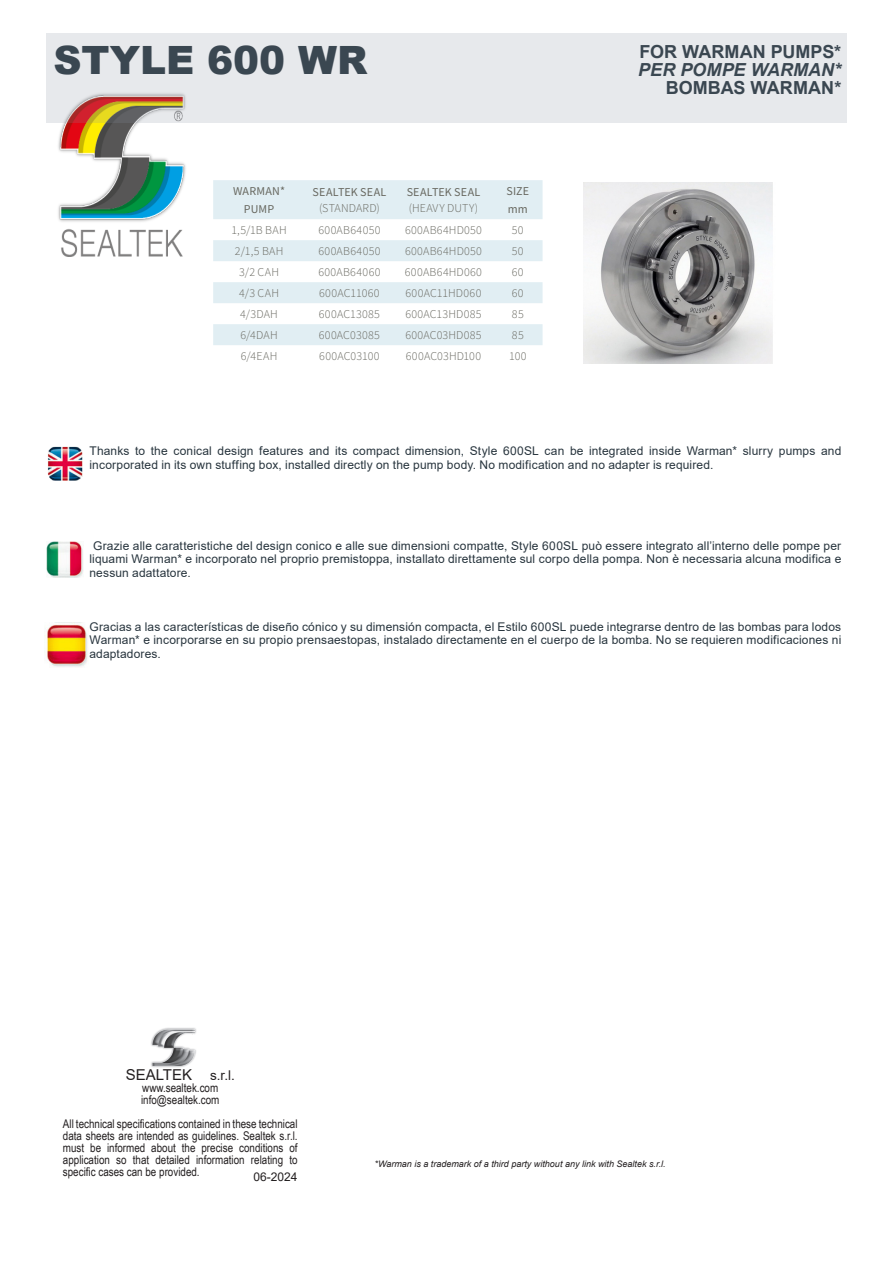
<style>
.page{position:relative;width:893px;height:1263px;background:#fff}
.page>*{position:absolute;margin:0;border:0;box-sizing:border-box;transform-origin:0 0}
.t1{font:900 39px "Arial";color:#28353e}
.t2{font:700 18px "Arial";letter-spacing:.005em;color:#28353e}
.t3{font:italic 700 18px "Arial";color:#28353e}
.t4{font:15px "Arial";color:#231f20}
.TITOLETTI{font:12px/13.5px "Arial";letter-spacing:.01em;color:#28353e;text-align:justify}
.t5{font:12px/12px "Arial Narrow";color:#231f20;text-align:justify}
._8_Content_gray_Source_Sans_Pro{font:300 12px "Source Sans Pro";letter-spacing:.02em;color:#686860}
._8_Content_gray_Source_Sans_Pro-2{font:12px/18px "Source Sans Pro";letter-spacing:.015em;color:#686860;text-align:center}
.t6{font:12px "Arial";color:#231f20}
.t7{font:italic 9px "Arial";color:#231f20}
.s1{font-size:13.5px}
</style>
<div class="page">
<img style="left:583px;top:183px;width:190px;height:181px">
<svg style="left:213px;top:180px;width:330px;height:165px;fill:#e1eef3"></svg>
<img style="left:151px;top:1028px;width:45px;height:39px">
<img style="left:47px;top:541px;width:36px;height:37px">
<img style="left:47px;top:446px;width:36px;height:35px">
<img style="left:58px;top:123px;width:128px;height:134px">
<img style="left:44px;top:622px;width:44px;height:45px">
<div style="left:47px;top:33px;width:800px;height:90px;background:#e7e9ec"></div>
<p class="t1" style="left:53px;top:32px;width:316px">STYLE 600 WR</p>
<p class="t2" style="left:639px;top:39px;width:203px">FOR WARMAN PUMPS*</p>
<p class="t3" style="left:638px;top:58px;width:205px">PER POMPE WARMAN*</p>
<p class="t2" style="left:666px;top:75px;width:177px">BOMBAS WARMAN*</p>
<p class="_8_Content_gray_Source_Sans_Pro-2" style="left:233px;top:182px;width:53px">WARMAN*<br>PUMP</p>
<p class="_8_Content_gray_Source_Sans_Pro-2" style="left:313px;top:183px;width:75px">SEALTEK SEAL</p>
<p class="_8_Content_gray_Source_Sans_Pro" style="left:319px;top:201px;width:62px">(STANDARD)</p>
<p class="_8_Content_gray_Source_Sans_Pro-2" style="left:407px;top:183px;width:75px">SEALTEK SEAL</p>
<p class="_8_Content_gray_Source_Sans_Pro" style="left:409px;top:201px;width:71px">(HEAVY DUTY)</p>
<p class="_8_Content_gray_Source_Sans_Pro-2" style="left:506px;top:182px;width:24px;text-align:left">SIZE mm</p>
<p class="_8_Content_gray_Source_Sans_Pro" style="left:231px;top:223px;width:57px">1,5/1B BAH</p>
<p class="_8_Content_gray_Source_Sans_Pro" style="left:318px;top:223px;width:63px">600AB64050</p>
<p class="_8_Content_gray_Source_Sans_Pro" style="left:405px;top:223px;width:78px">600AB64HD050</p>
<p class="_8_Content_gray_Source_Sans_Pro" style="left:512px;top:223px;width:13px">50</p>
<p class="_8_Content_gray_Source_Sans_Pro" style="left:235px;top:244px;width:50px">2/1,5 BAH</p>
<p class="_8_Content_gray_Source_Sans_Pro" style="left:318px;top:244px;width:63px">600AB64050</p>
<p class="_8_Content_gray_Source_Sans_Pro" style="left:405px;top:244px;width:78px">600AB64HD050</p>
<p class="_8_Content_gray_Source_Sans_Pro" style="left:512px;top:244px;width:13px">50</p>
<p class="_8_Content_gray_Source_Sans_Pro" style="left:239px;top:265px;width:41px">3/2 CAH</p>
<p class="_8_Content_gray_Source_Sans_Pro" style="left:318px;top:265px;width:64px">600AB64060</p>
<p class="_8_Content_gray_Source_Sans_Pro" style="left:405px;top:265px;width:79px">600AB64HD060</p>
<p class="_8_Content_gray_Source_Sans_Pro" style="left:512px;top:265px;width:13px">60</p>
<p class="_8_Content_gray_Source_Sans_Pro" style="left:239px;top:286px;width:41px">4/3 CAH</p>
<p class="_8_Content_gray_Source_Sans_Pro" style="left:319px;top:286px;width:62px">600AC11060</p>
<p class="_8_Content_gray_Source_Sans_Pro" style="left:406px;top:286px;width:77px">600AC11HD060</p>
<p class="_8_Content_gray_Source_Sans_Pro" style="left:512px;top:286px;width:13px">60</p>
<p class="_8_Content_gray_Source_Sans_Pro" style="left:240px;top:307px;width:39px">4/3DAH</p>
<p class="_8_Content_gray_Source_Sans_Pro" style="left:319px;top:307px;width:63px">600AC13085</p>
<p class="_8_Content_gray_Source_Sans_Pro" style="left:405px;top:307px;width:78px">600AC13HD085</p>
<p class="_8_Content_gray_Source_Sans_Pro" style="left:512px;top:307px;width:13px">85</p>
<p class="_8_Content_gray_Source_Sans_Pro" style="left:241px;top:328px;width:39px">6/4DAH</p>
<p class="_8_Content_gray_Source_Sans_Pro" style="left:319px;top:328px;width:63px">600AC03085</p>
<p class="_8_Content_gray_Source_Sans_Pro" style="left:405px;top:328px;width:78px">600AC03HD085</p>
<p class="_8_Content_gray_Source_Sans_Pro" style="left:512px;top:328px;width:13px">85</p>
<p class="_8_Content_gray_Source_Sans_Pro" style="left:241px;top:349px;width:38px">6/4EAH</p>
<p class="_8_Content_gray_Source_Sans_Pro" style="left:319px;top:349px;width:62px">600AC03100</p>
<p class="_8_Content_gray_Source_Sans_Pro" style="left:406px;top:349px;width:77px">600AC03HD100</p>
<p class="_8_Content_gray_Source_Sans_Pro" style="left:509px;top:349px;width:19px">100</p>
<p class="TITOLETTI" style="left:89px;top:444px;width:753px">Thanks to the conical design features and its compact dimension, Style 600SL can be integrated inside Warman* slurry pumps and incorporated in its own stuffing box, installed directly on the pump body. No modification and no adapter is required.</p>
<p class="TITOLETTI" style="left:89px;top:539px;width:753px;text-indent:4px">Grazie alle caratteristiche del design conico e alle sue dimensioni compatte, Style 600SL può essere integrato all’interno delle pompe per liquami Warman* e incorporato nel proprio premistoppa, installato direttamente sul corpo della pompa. Non è necessaria alcuna modifica e nessun adattatore.</p>
<p class="TITOLETTI" style="left:89px;top:620px;width:753px">Gracias a las características de diseño cónico y su dimensión compacta, el Estilo 600SL puede integrarse dentro de las bombas para lodos Warman* e incorporarse en su propio prensaestopas, instalado directamente en el cuerpo de la bomba. No se requieren modificaciones ni adaptadores.</p>
<p class="t4" style="left:126px;top:1064px;width:111px">SEALTEK <span class="s1">s.r.l.</span></p>
<p class="t5" style="left:142px;top:1081px;width:78px">www.sealtek.com</p>
<p class="t5" style="left:141px;top:1093px;width:80px">info@sealtek.com</p>
<p class="t5" style="left:63px;top:1117px;width:236px">All technical specifications contained in these technical data sheets are intended as guidelines. Sealtek s.r.l. must be informed about the precise conditions of application so that detailed information relating to specific cases can be provided.</p>
<p class="t6" style="left:253px;top:1169px;width:46px">06-2024</p>
<p class="t7" style="left:375px;top:1158px;width:293px">*Warman is a trademark of a third party without any link with Sealtek s.r.l.</p>
</div>
